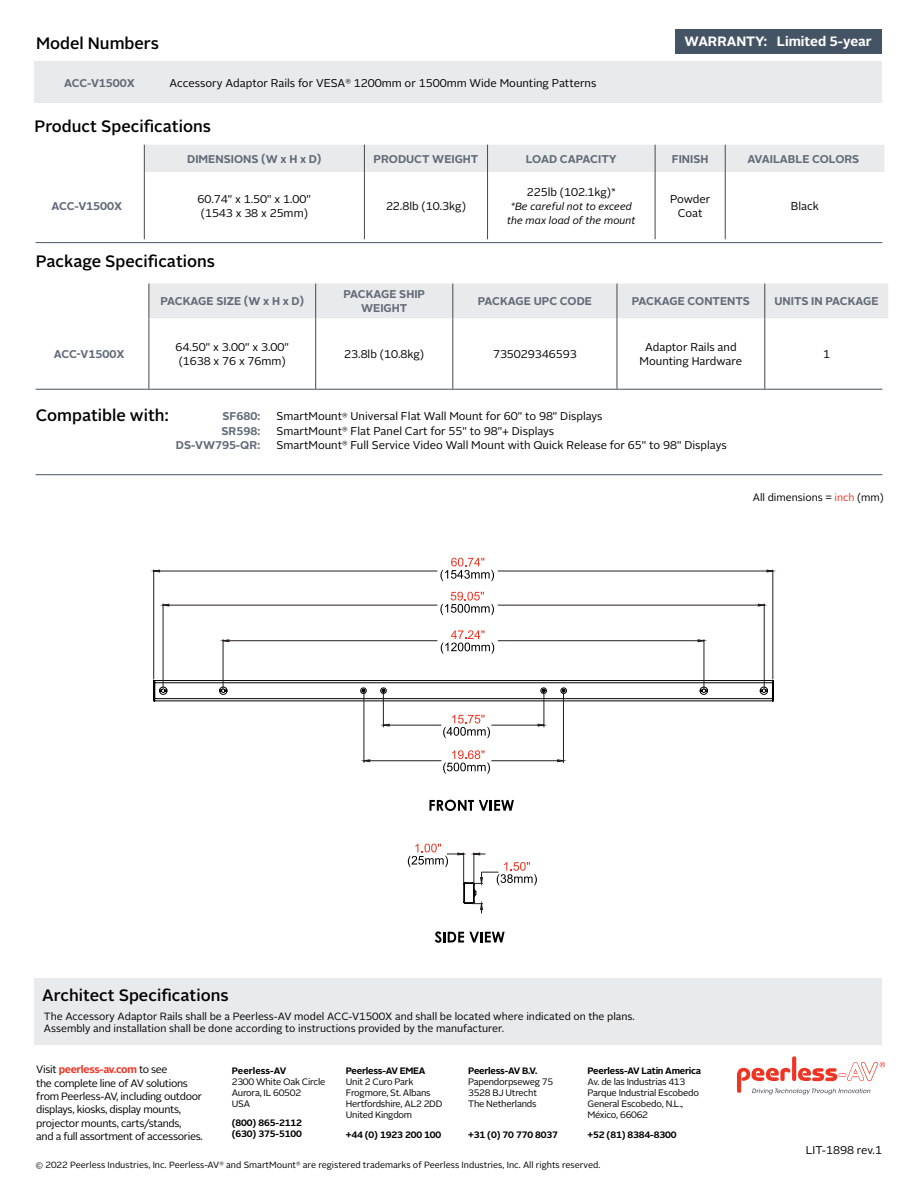
<style>
.page{position:relative;width:918px;height:1188px;background:#fff}
.page>*{position:absolute;margin:0;border:0;box-sizing:border-box;transform-origin:0 0}
.t1{font:500 16.5px "Alright Sans";color:#000}
.t2{font:700 13.5px "Alright Sans";color:#fff}
.t3{font:11.25px/14.2px "Alright Sans";color:#000}
.t4{font:700 11.25px/14.2px "Alright Sans";color:#626b79;text-align:center}
.t5{font:10.65px/13.4px "Alright Sans";letter-spacing:-.03em;color:#000}
.t6{font:10.5px/12px "Alright Sans";color:#000}
.t7{font:italic 10.5px/14.2px "Alright Sans";color:#000;text-align:center}
.t8{font:9.3px/11.1px "Alright Sans";letter-spacing:-.025em;color:#000}
.t9{font:700 9.3px/11.1px "Alright Sans";letter-spacing:-.01em;color:#000}
.t10{font:9px "Alright Sans";color:#000}
.s1{color:#ee3524}
.s2{font-weight:700;color:#ee3524}
</style>
<div class="page">
<div style="left:34px;top:978px;width:848px;height:67px;background:#e9eaeb"></div>
<div style="left:34px;top:62px;width:848px;height:41px;background:#e9eaeb"></div>
<svg style="left:792px;top:1056px;width:4px;height:25px"></svg>
<svg style="left:737px;top:1062px;width:148px;height:33px"></svg>
<div style="left:150px;top:284px;width:738px;height:34px;background:#e9eaeb"></div>
<hr style="left:315px;top:283px;width:1px;height:35px;background:#48484a">
<hr style="left:452px;top:283px;width:1px;height:35px;background:#48484a">
<hr style="left:617px;top:283px;width:1px;height:35px;background:#48484a">
<hr style="left:764px;top:283px;width:1px;height:35px;background:#48484a">
<hr style="left:315px;top:318px;width:1px;height:71px;background:#48484a">
<hr style="left:452px;top:318px;width:1px;height:71px;background:#48484a">
<hr style="left:617px;top:318px;width:1px;height:71px;background:#48484a">
<hr style="left:764px;top:318px;width:1px;height:71px;background:#48484a">
<hr style="left:149px;top:283px;width:1px;height:35px;background:#48484a">
<hr style="left:149px;top:318px;width:1px;height:71px;background:#48484a">
<div style="left:144px;top:145px;width:741px;height:27px;background:#e9eaeb"></div>
<hr style="left:144px;top:172px;width:1px;height:67px;background:#48484a">
<hr style="left:364px;top:172px;width:1px;height:67px;background:#48484a">
<hr style="left:487px;top:172px;width:1px;height:67px;background:#48484a">
<hr style="left:655px;top:172px;width:1px;height:67px;background:#48484a">
<hr style="left:725px;top:172px;width:1px;height:67px;background:#48484a">
<div style="left:675px;top:29px;width:206px;height:24px;background:#455464"></div>
<hr style="left:36px;top:389px;width:846px;height:1px;background:#455464">
<hr style="left:36px;top:242px;width:846px;height:1px;background:#455464">
<hr style="left:36px;top:474px;width:846px;height:1px;background:#455464">
<svg style="left:435px;top:931px;width:70px;height:12px"></svg>
<svg style="left:451px;top:558px;width:34px;height:9px"></svg>
<svg style="left:153px;top:569px;width:621px;height:345px"></svg>
<svg style="left:697px;top:639px;width:8px;height:4px"></svg>
<svg style="left:222px;top:639px;width:8px;height:4px"></svg>
<hr style="left:498px;top:640px;width:206px;height:1px;background:#241f21">
<hr style="left:223px;top:640px;width:214px;height:1px;background:#241f21">
<hr style="left:704px;top:640px;width:1px;height:49px;background:#241f21">
<hr style="left:223px;top:640px;width:1px;height:49px;background:#241f21">
<svg style="left:557px;top:759px;width:6px;height:4px"></svg>
<svg style="left:363px;top:759px;width:8px;height:4px"></svg>
<hr style="left:492px;top:760px;width:71px;height:1px;background:#241f21">
<hr style="left:364px;top:760px;width:77px;height:1px;background:#241f21">
<hr style="left:563px;top:693px;width:1px;height:70px;background:#241f21">
<hr style="left:364px;top:693px;width:1px;height:70px;background:#241f21">
<h1 class="t1" style="left:36px;top:32px;width:124px">Model Numbers</h1>
<p class="t2" style="left:685px;top:32px;width:189px">WARRANTY: Limited 5-year</p>
<p class="t4" style="left:64px;top:76px;width:72px">ACC-V1500X</p>
<p class="t3" style="left:170px;top:76px;width:428px">Accessory Adaptor Rails for VESA<sup>®</sup> 1200mm or 1500mm Wide Mounting Patterns</p>
<h1 class="t1" style="left:34px;top:115px;width:178px">Product Specifications</h1>
<p class="t4" style="left:187px;top:152px;width:136px">DIMENSIONS (W x H x D)</p>
<p class="t4" style="left:374px;top:152px;width:106px">PRODUCT WEIGHT</p>
<p class="t4" style="left:526px;top:152px;width:92px">LOAD CAPACITY</p>
<p class="t4" style="left:672px;top:152px;width:38px">FINISH</p>
<p class="t4" style="left:747px;top:152px;width:114px">AVAILABLE COLORS</p>
<p class="t4" style="left:51px;top:199px;width:72px">ACC-V1500X</p>
<p class="t3" style="left:198px;top:192px;width:115px">60.74" x 1.50" x 1.00" (1543 x 38 x 25mm)</p>
<p class="t3" style="left:386px;top:199px;width:81px">22.8lb (10.3kg)</p>
<h1 class="t1" style="left:36px;top:250px;width:181px">Package Specifications</h1>
<p class="t3" style="left:527px;top:185px;width:91px">225lb (102.1kg)*</p>
<p class="t7" style="left:507px;top:199px;width:130px">*Be careful not to exceed the max load of the mount</p>
<p class="t3" style="left:670px;top:192px;width:42px;text-align:center">Powder<br>Coat</p>
<p class="t3" style="left:791px;top:199px;width:30px">Black</p>
<p class="t4" style="left:160px;top:294px;width:145px">PACKAGE SIZE (W x H x D)</p>
<p class="t4" style="left:343px;top:287px;width:83px">PACKAGE SHIP<br>WEIGHT</p>
<p class="t4" style="left:478px;top:294px;width:116px">PACKAGE UPC CODE</p>
<p class="t4" style="left:632px;top:294px;width:120px">PACKAGE CONTENTS</p>
<p class="t4" style="left:774px;top:294px;width:106px">UNITS IN PACKAGE</p>
<p class="t4" style="left:54px;top:347px;width:72px">ACC-V1500X</p>
<p class="t3" style="left:176px;top:340px;width:115px">64.50" x 3.00" x 3.00" (1638 x 76 x 76mm)</p>
<p class="t3" style="left:344px;top:347px;width:81px">23.8lb (10.8kg)</p>
<p class="t3" style="left:493px;top:347px;width:85px">735029346593</p>
<p class="t3" style="left:640px;top:340px;width:104px;text-align:center">Adaptor Rails and<br>Mounting Hardware</p>
<p class="t3" style="left:823px;top:347px;width:8px">1</p>
<h1 class="t1" style="left:36px;top:404px;width:134px">Compatible with:</h1>
<p class="t4" style="left:222px;top:409px;width:39px">SF680:</p>
<p class="t3" style="left:277px;top:410px;width:327px">SmartMount<sup>®</sup> Universal Flat Wall Mount for 60" to 98" Displays</p>
<p class="t4" style="left:221px;top:424px;width:40px">SR598:</p>
<p class="t3" style="left:277px;top:424px;width:279px">SmartMount<sup>®</sup> Flat Panel Cart for 55" to 98"+ Displays</p>
<p class="t4" style="left:176px;top:438px;width:86px">DS-VW795-QR:</p>
<p class="t3" style="left:277px;top:438px;width:452px">SmartMount<sup>®</sup> Full Service Video Wall Mount with Quick Release for 65" to 98" Displays</p>
<p class="t6" style="left:753px;top:492px;width:133px">All dimensions = <span class="s1">inch</span> (mm)</p>
<h1 class="t1" style="left:42px;top:984px;width:188px">Architect Specifications</h1>
<p class="t6" style="left:44px;top:1010px;width:592px">The Accessory Adaptor Rails shall be a Peerless-AV model ACC-V1500X and shall be located where indicated on the plans.<br>Assembly and installation shall be done according to instructions provided by the manufacturer.</p>
<p class="t5" style="left:36px;top:1063px;width:168px">Visit <span class="s2">peerless-av.com</span> to see<br>the complete line of AV solutions from Peerless-AV, including outdoor displays, kiosks, display mounts, projector mounts, carts/stands,<br>and a full assortment of accessories.</p>
<p class="t9" style="left:232px;top:1065px;width:56px">Peerless-AV</p>
<p class="t8" style="left:232px;top:1076px;width:95px">2300 White Oak Circle<br>Aurora, IL 60502<br>USA</p>
<p class="t9" style="left:232px;top:1118px;width:71px">(800) 865-2112 (630) 375-5100</p>
<p class="t9" style="left:346px;top:1065px;width:81px">Peerless-AV EMEA</p>
<p class="t8" style="left:346px;top:1076px;width:98px">Unit 2 Curo Park<br>Frogmore, St. Albans<br>Hertfordshire, AL2 2DD<br>United Kingdom</p>
<p class="t9" style="left:346px;top:1130px;width:97px">+44 (0) 1923 200 100</p>
<p class="t9" style="left:468px;top:1065px;width:71px">Peerless-AV B.V.</p>
<p class="t8" style="left:468px;top:1076px;width:87px">Papendorpseweg 75<br>3528 BJ Utrecht<br>The Netherlands</p>
<p class="t9" style="left:468px;top:1130px;width:91px">+31 (0) 70 770 8037</p>
<p class="t9" style="left:588px;top:1065px;width:115px">Peerless-AV Latin America</p>
<p class="t8" style="left:588px;top:1076px;width:113px">Av. de las Industrias 413<br>Parque Industrial Escobedo<br>General Escobedo, N.L.,<br>México, 66062</p>
<p class="t9" style="left:588px;top:1130px;width:91px">+52 (81) 8384-8300</p>
<p class="t10" style="left:35px;top:1159px;width:566px">© 2022 Peerless Industries, Inc. Peerless-AV<sup>®</sup> and SmartMount<sup>®</sup> are registered trademarks of Peerless Industries, Inc. All rights reserved.</p>
<p class="t3" style="left:806px;top:1143px;width:78px">LIT-1898 rev.1</p>
</div>
